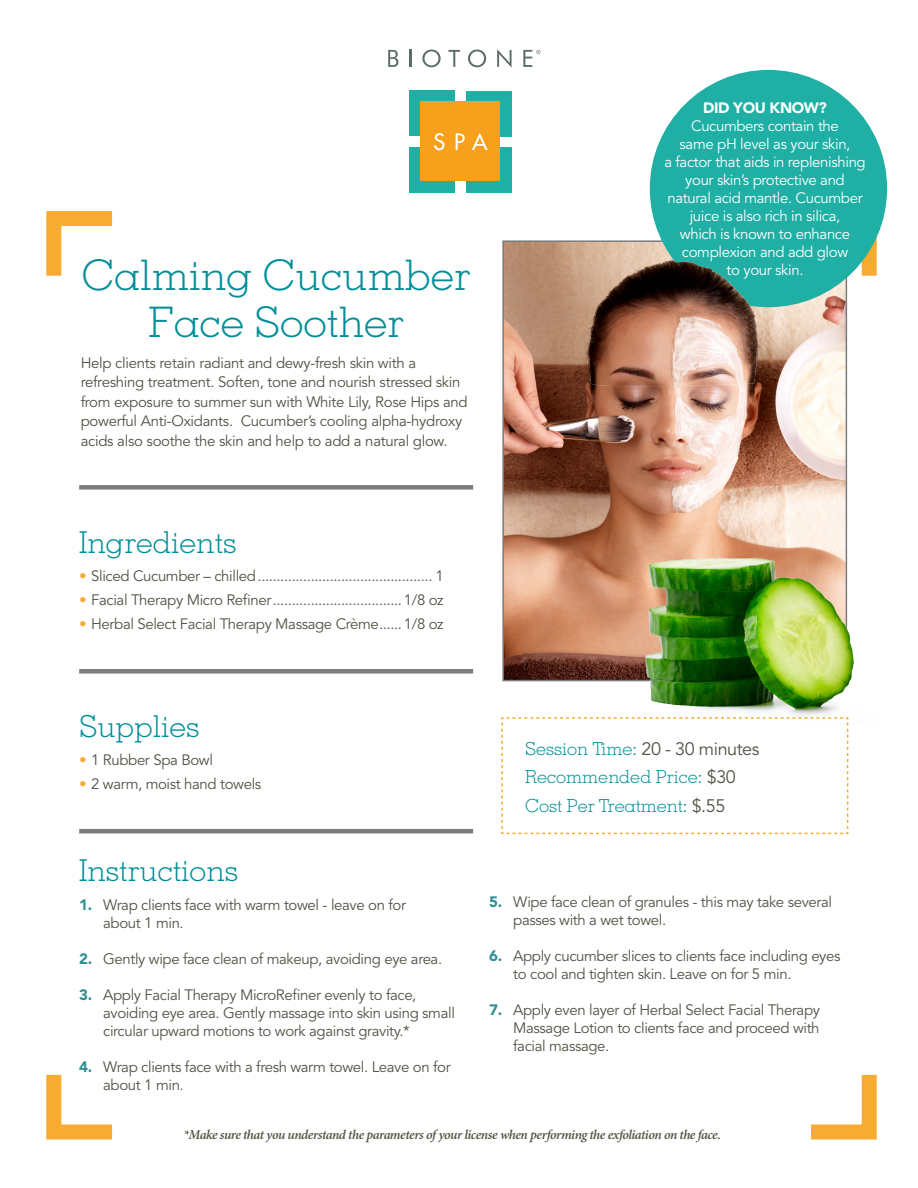
<style>
.page{position:relative;width:918px;height:1188px;background:#fff}
.page>*{position:absolute;margin:0;border:0;box-sizing:border-box;transform-origin:0 0}
.t1{font:300 42px/46.5px "Memphis";color:#008f99;text-align:center}
.t2{font:300 30.15px "Memphis";color:#008f99}
.t3{font:300 18px "Memphis";color:#008f99}
.t4{font:15px/18px "Avenir LT Std";letter-spacing:-.025em;color:#535246}
.t5{font:15px/18px "Avenir LT Std";letter-spacing:-.025em;color:#fff;text-align:center}
.t6{font:900 15px "Avenir LT Std";letter-spacing:-.025em;color:#fff}
.t7{font:italic 600 13.5px "Minion Pro";letter-spacing:-.035em;color:#535246}
.s1{color:#f7ac31}
.s2{font-weight:900;color:#328e92}
.s3{font-family:"Avenir LT Std";font-weight:400;color:#535246}
</style>
<div class="page">
<div style="left:79px;top:485px;width:394px;height:5px;background:#7a7c7f"></div>
<div style="left:79px;top:669px;width:394px;height:5px;background:#7a7c7f"></div>
<hr style="left:79px;top:829px;width:394px;height:4px;background:#7a7c7f">
<svg style="left:847px;top:217px;width:37px;height:74px"></svg>
<svg style="left:46px;top:211px;width:67px;height:65px"></svg>
<svg style="left:811px;top:1074px;width:66px;height:66px"></svg>
<svg style="left:46px;top:1074px;width:67px;height:66px"></svg>
<div style="left:409px;top:91px;width:46px;height:45px;background:#1fafa4"></div>
<div style="left:409px;top:147px;width:46px;height:46px;background:#1fafa4"></div>
<div style="left:466px;top:91px;width:45px;height:46px;background:#1fafa4"></div>
<div style="left:466px;top:147px;width:46px;height:46px;background:#1fafa4"></div>
<div style="left:421px;top:102px;width:79px;height:79px;background:#f6a01b"></div>
<svg style="left:388px;top:50px;width:10px;height:17px"></svg>
<svg style="left:409px;top:50px;width:2px;height:17px"></svg>
<svg style="left:422px;top:50px;width:19px;height:17px"></svg>
<svg style="left:448px;top:50px;width:12px;height:17px"></svg>
<svg style="left:468px;top:50px;width:18px;height:17px"></svg>
<svg style="left:497px;top:49px;width:15px;height:19px"></svg>
<svg style="left:434px;top:133px;width:11px;height:17px"></svg>
<svg style="left:456px;top:133px;width:9px;height:17px"></svg>
<svg style="left:472px;top:133px;width:16px;height:17px"></svg>
<svg style="left:523px;top:50px;width:18px;height:17px"></svg>
<img style="left:505px;top:243px;width:339px;height:435px">
<img style="left:618px;top:523px;width:236px;height:193px">
<div style="left:650px;top:70px;width:237px;height:237px;background:#1fafa4;border-radius:50%"></div>
<svg style="left:501px;top:717px;width:348px;height:118px"></svg>
<p class="t1" style="left:82px;top:252px;width:390px">Calming Cucumber<br>Face Soother</p>
<p class="t4" style="left:81px;top:353px;width:389px;line-height:19.5px">Help clients retain radiant and dewy-fresh skin with a refreshing treatment. Soften, tone and nourish stressed skin from exposure to summer sun with White Lily, Rose Hips and powerful Anti-Oxidants. Cucumber’s cooling alpha-hydroxy acids also soothe the skin and help to add a natural glow.</p>
<p class="t6" style="left:703px;top:99px;width:125px">DID YOU KNOW?</p>
<p class="t5" style="left:691px;top:118px;width:149px">Cucumbers contain the</p>
<p class="t5" style="left:680px;top:136px;width:172px">same pH level as your skin,</p>
<p class="t5" style="left:664px;top:154px;width:203px">a factor that aids in replenishing your skin’s protective and</p>
<p class="t5" style="left:667px;top:190px;width:197px">natural acid mantle. Cucumber</p>
<p class="t5" style="left:690px;top:208px;width:152px">juice is also rich in silica,</p>
<p class="t5" style="left:680px;top:226px;width:172px">which is known to enhance</p>
<p class="t5" style="left:682px;top:244px;width:168px">complexion and add glow</p>
<p class="t5" style="left:727px;top:262px;width:78px">to your skin.</p>
<p class="t2" style="left:79px;top:524px;width:159px">Ingredients</p>
<p class="t4" style="left:79px;top:568px;width:366px"><span class="s1">•</span> Sliced Cucumber – chilled.............................................. 1</p>
<p class="t4" style="left:79px;top:592px;width:366px"><span class="s1">•</span> Facial Therapy Micro Refiner..................................1/8 oz</p>
<p class="t4" style="left:79px;top:616px;width:366px"><span class="s1">•</span> Herbal Select Facial Therapy Massage Crème......1/8 oz</p>
<p class="t2" style="left:79px;top:708px;width:122px">Supplies</p>
<p class="t4" style="left:79px;top:752px;width:135px"><span class="s1">•</span> 1 Rubber Spa Bowl</p>
<p class="t4" style="left:79px;top:776px;width:184px"><span class="s1">•</span> 2 warm, moist hand towels</p>
<p class="t2" style="left:79px;top:852px;width:160px">Instructions</p>
<p class="t4" style="left:103px;top:896px;width:304px;text-indent:-24px"><span class="s2">1.</span> Wrap clients face with warm towel - leave on for about 1 min.</p>
<p class="t4" style="left:79px;top:950px;width:365px"><span class="s2">2.</span> Gently wipe face clean of makeup, avoiding eye area.</p>
<p class="t4" style="left:103px;top:986px;width:353px;text-indent:-24px"><span class="s2">3.</span> Apply Facial Therapy MicroRefiner evenly to face, avoiding eye area. Gently massage into skin using small circular upward motions to work against gravity.*</p>
<p class="t4" style="left:103px;top:1058px;width:349px;text-indent:-24px"><span class="s2">4.</span> Wrap clients face with a fresh warm towel. Leave on for about 1 min.</p>
<p class="t3" style="left:525px;top:737px;width:236px">Session Time: <span class="s3">20 - 30 minutes</span></p>
<p class="t3" style="left:525px;top:766px;width:212px">Recommended Price: <span class="s3">$30</span></p>
<p class="t3" style="left:525px;top:794px;width:202px">Cost Per Treatment: <span class="s3">$.55</span></p>
<p class="t4" style="left:513px;top:893px;width:320px;text-indent:-24px"><span class="s2">5.</span> Wipe face clean of granules - this may take several passes with a wet towel.</p>
<p class="t4" style="left:513px;top:947px;width:329px;text-indent:-24px"><span class="s2">6.</span> Apply cucumber slices to clients face including eyes to cool and tighten skin. Leave on for 5 min.</p>
<p class="t4" style="left:513px;top:1001px;width:308px;text-align:justify;text-indent:-24px"><span class="s2">7.</span> Apply even layer of Herbal Select Facial Therapy Massage Lotion to clients face and proceed with facial massage.</p>
<p class="t7" style="left:183px;top:1126px;width:539px">*Make sure that you understand the parameters of your license when performing the exfoliation on the face.</p>
</div>
